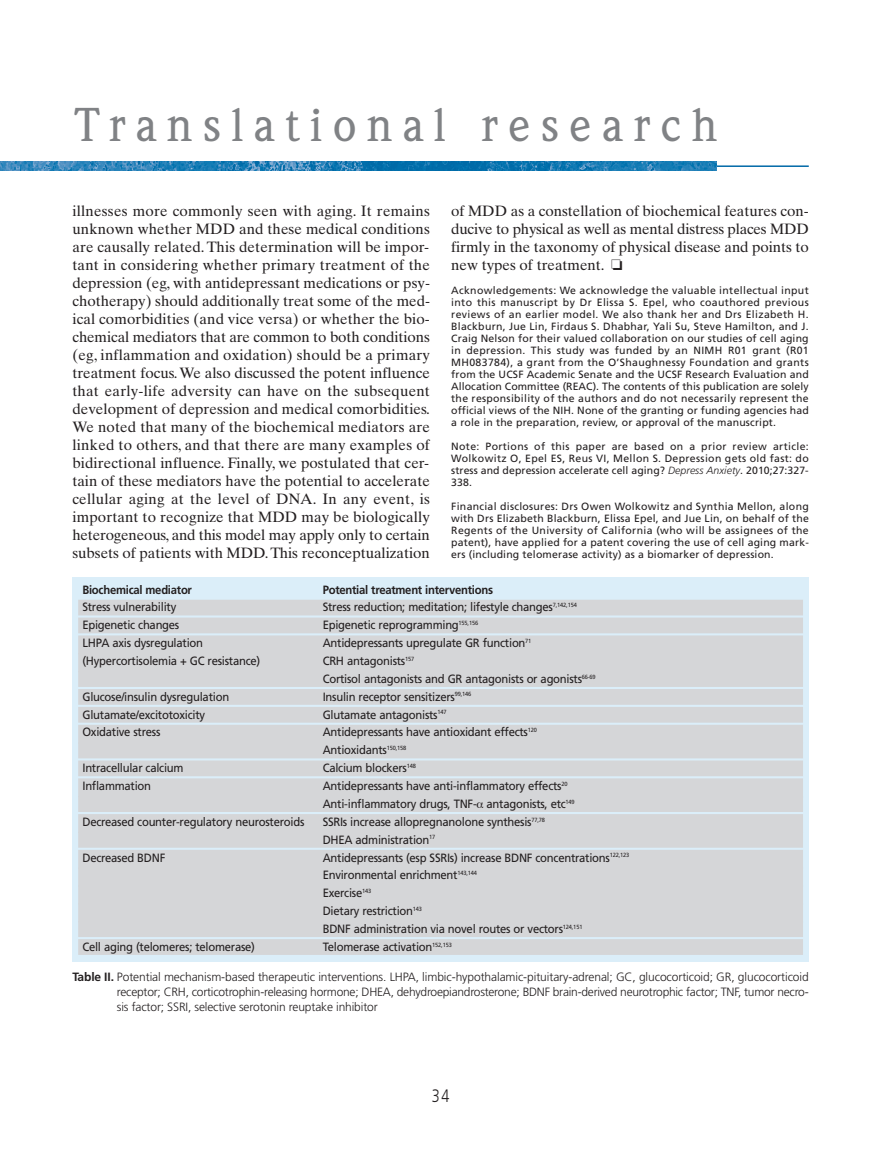
<style>
.page{position:relative;width:894px;height:1149px;background:#fff}
.page>*{position:absolute;margin:0;border:0;box-sizing:border-box;transform-origin:0 0}
.t1{font:500 46.5px "Weidemann";letter-spacing:.22em;color:#808285}
.t2{font:300 18px "Frutiger";color:#231f20;scale:.8 1}
.t3{font:15px/18px "Times Ten";color:#231f20;text-align:justify}
.t4{font:12px/17.9px "Frutiger";letter-spacing:-.025em;color:#231f20;scale:.94 1}
.t5{font:300 12px/15px "Frutiger";letter-spacing:-.01em;color:#231f20;text-align:justify}
.t6{font:700 12px "Frutiger";letter-spacing:-.025em;color:#231f20;scale:.94 1}
.t7{font:10.5px/12px "Frutiger";letter-spacing:.015em;color:#231f20;text-align:justify}
.s1{font-weight:300;font-style:italic}
.s2{font-weight:700}
</style>
<div class="page">
<hr style="left:393px;top:165px;width:415px;height:2px;background:#0069a7">
<img style="left:0;top:161px;width:716px;height:10px">
<svg style="left:72px;top:577px;width:736px;height:384px;background:#d9eaf3"></svg>
<div style="left:78px;top:599px;width:724px;height:16px;background:#d5d6d8"></div>
<div style="left:78px;top:617px;width:724px;height:16px;background:#d5d6d8"></div>
<div style="left:78px;top:635px;width:724px;height:19px;background:#d5d6d8"></div>
<div style="left:78px;top:653px;width:724px;height:19px;background:#d5d6d8"></div>
<div style="left:78px;top:671px;width:724px;height:15px;background:#d5d6d8"></div>
<div style="left:78px;top:688px;width:724px;height:16px;background:#d5d6d8"></div>
<div style="left:78px;top:706px;width:724px;height:16px;background:#d5d6d8"></div>
<div style="left:78px;top:724px;width:724px;height:19px;background:#d5d6d8"></div>
<div style="left:78px;top:742px;width:724px;height:16px;background:#d5d6d8"></div>
<div style="left:78px;top:760px;width:724px;height:16px;background:#d5d6d8"></div>
<div style="left:78px;top:778px;width:724px;height:18px;background:#d5d6d8"></div>
<div style="left:78px;top:796px;width:724px;height:15px;background:#d5d6d8"></div>
<div style="left:78px;top:813px;width:724px;height:19px;background:#d5d6d8"></div>
<div style="left:78px;top:831px;width:724px;height:16px;background:#d5d6d8"></div>
<div style="left:78px;top:849px;width:724px;height:19px;background:#d5d6d8"></div>
<div style="left:78px;top:867px;width:724px;height:19px;background:#d5d6d8"></div>
<div style="left:78px;top:885px;width:724px;height:19px;background:#d5d6d8"></div>
<div style="left:78px;top:903px;width:724px;height:18px;background:#d5d6d8"></div>
<div style="left:78px;top:921px;width:724px;height:15px;background:#d5d6d8"></div>
<div style="left:78px;top:938px;width:724px;height:16px;background:#d5d6d8"></div>
<h1 class="t1" style="left:74px;top:108px;width:645px">Translational research</h1>
<p class="t3" style="left:72px;top:203px;width:359px">illnesses more commonly seen with aging. It remains unknown whether MDD and these medical conditions are causally related. This determination will be impor&shy;tant in considering whether primary treatment of the depression (eg, with antidepressant medications or psy&shy;chotherapy) should additionally treat some of the med&shy;ical comorbidities (and vice versa) or whether the bio&shy;chemical mediators that are common to both conditions (eg, inflammation and oxidation) should be a primary treatment focus. We also discussed the potent influence that early-life adversity can have on the subsequent development of depression and medical comorbidities.<br>We noted that many of the biochemical mediators are linked to others, and that there are many examples of bidirectional influence. Finally, we postulated that cer&shy;tain of these mediators have the potential to accelerate cellular aging at the level of DNA. In any event, is important to recognize that MDD may be biologically heterogeneous, and this model may apply only to certain subsets of patients with MDD. This reconceptualization</p>
<h3 class="t3" style="left:451px;top:203px;width:359px">of MDD as a constellation of biochemical features con&shy;ducive to physical as well as mental distress places MDD firmly in the taxonomy of physical disease and points to new types of treatment. ❏</h3>
<p class="t7" style="left:451px;top:285px;width:359px">Acknowledgements: We acknowledge the valuable intellectual input into this manuscript by Dr Elissa S. Epel, who coauthored previous reviews of an earlier model. We also thank her and Drs Elizabeth H.<br>Blackburn, Jue Lin, Firdaus S. Dhabhar, Yali Su, Steve Hamilton, and J.<br>Craig Nelson for their valued collaboration on our studies of cell aging in depression. This study was funded by an NIMH R01 grant (R01<br>MH083784), a grant from the O’Shaughnessy Foundation and grants from the UCSF Academic Senate and the UCSF Research Evaluation and Allocation Committee (REAC). The contents of this publication are solely the responsibility of the authors and do not necessarily represent the official views of the NIH. None of the granting or funding agencies had a role in the preparation, review, or approval of the manuscript.</p>
<p class="t7" style="left:451px;top:441px;width:359px">Note: Portions of this paper are based on a prior review article:<br>Wolkowitz O, Epel ES, Reus VI, Mellon S. Depression gets old fast: do stress and depression accelerate cell aging? <span class="s1">Depress Anxiety</span>. 2010;27:327- 338.</p>
<p class="t7" style="left:451px;top:501px;width:359px">Financial disclosures: Drs Owen Wolkowitz and Synthia Mellon, along with Drs Elizabeth Blackburn, Elissa Epel, and Jue Lin, on behalf of the Regents of the University of California (who will be assignees of the patent), have applied for a patent covering the use of cell aging mark&shy;ers (including telomerase activity) as a biomarker of depression.</p>
<p class="t6" style="left:82px;top:584px;width:118px">Biochemical mediator</p>
<p class="t6" style="left:322px;top:584px;width:183px">Potential treatment interventions</p>
<p class="t4" style="left:82px;top:599px;width:101px">Stress vulnerability</p>
<p class="t4" style="left:322px;top:599px;width:272px">Stress reduction; meditation; lifestyle changes<sup>7,142,154</sup></p>
<p class="t4" style="left:82px;top:617px;width:104px">Epigenetic changes</p>
<p class="t4" style="left:322px;top:617px;width:167px">Epigenetic reprogramming<sup>155,156</sup></p>
<p class="t4" style="left:82px;top:635px;width:130px">LHPA axis dysregulation</p>
<p class="t4" style="left:322px;top:635px;width:223px">Antidepressants upregulate GR function<sup>71</sup></p>
<p class="t4" style="left:82px;top:652px;width:190px">(Hypercortisolemia + GC resistance)</p>
<p class="t4" style="left:322px;top:652px;width:292px">CRH antagonists<sup>157<br></sup>Cortisol antagonists and GR antagonists or agonists<sup>66-69</sup></p>
<p class="t4" style="left:82px;top:688px;width:157px">Glucose/insulin dysregulation</p>
<p class="t4" style="left:322px;top:688px;width:160px">Insulin receptor sensitizers<sup>99,146</sup></p>
<p class="t4" style="left:82px;top:706px;width:132px">Glutamate/excitotoxicity</p>
<p class="t4" style="left:322px;top:706px;width:133px">Glutamate antagonists<sup>147</sup></p>
<p class="t4" style="left:82px;top:724px;width:84px">Oxidative stress</p>
<p class="t4" style="left:322px;top:724px;width:229px">Antidepressants have antioxidant effects<sup>120<br></sup>Antioxidants<sup>150,158</sup></p>
<p class="t4" style="left:82px;top:759px;width:109px">Intracellular calcium</p>
<p class="t4" style="left:322px;top:759px;width:101px">Calcium blockers<sup>148</sup></p>
<p class="t4" style="left:82px;top:777px;width:75px">Inflammation</p>
<p class="t4" style="left:322px;top:777px;width:269px">Antidepressants have anti-inflammatory effects<sup>20<br></sup>Anti-inflammatory drugs, TNF- antagonists, etc<sup>149</sup></p>
<p class="t4" style="left:82px;top:813px;width:237px">Decreased counter-regulatory neurosteroids</p>
<p class="t4" style="left:322px;top:813px;width:238px">SSRIs increase allopregnanolone synthesis<sup>77,78<br></sup>DHEA administration<sup>17</sup></p>
<p class="t4" style="left:82px;top:849px;width:90px">Decreased BDNF</p>
<p class="t4" style="left:322px;top:849px;width:327px">Antidepressants (esp SSRIs) increase BDNF concentrations<sup>122,123<br></sup>Environmental enrichment<sup>143,144<br></sup>Exercise<sup>143<br></sup>Dietary restriction<sup>143<br></sup>BDNF administration via novel routes or vectors<sup>124,151</sup></p>
<p class="t4" style="left:82px;top:938px;width:185px">Cell aging (telomeres; telomerase)</p>
<p class="t4" style="left:322px;top:938px;width:139px">Telomerase activation<sup>152,153</sup></p>
<p class="t5" style="left:117px;top:970px;width:693px;text-indent:-44px"><span class="s2">Table II.</span> Potential mechanism-based therapeutic interventions. LHPA, limbic-hypothalamic-pituitary-adrenal; GC, glucocorticoid; GR, glucocorticoid receptor; CRH, corticotrophin-releasing hormone; DHEA, dehydroepiandrosterone; BDNF brain-derived neurotrophic factor; TNF, tumor necro&shy;sis factor; SSRI, selective serotonin reuptake inhibitor</p>
<h2 class="t2" style="left:431px;top:1088px;width:24px">34</h2>
</div>
